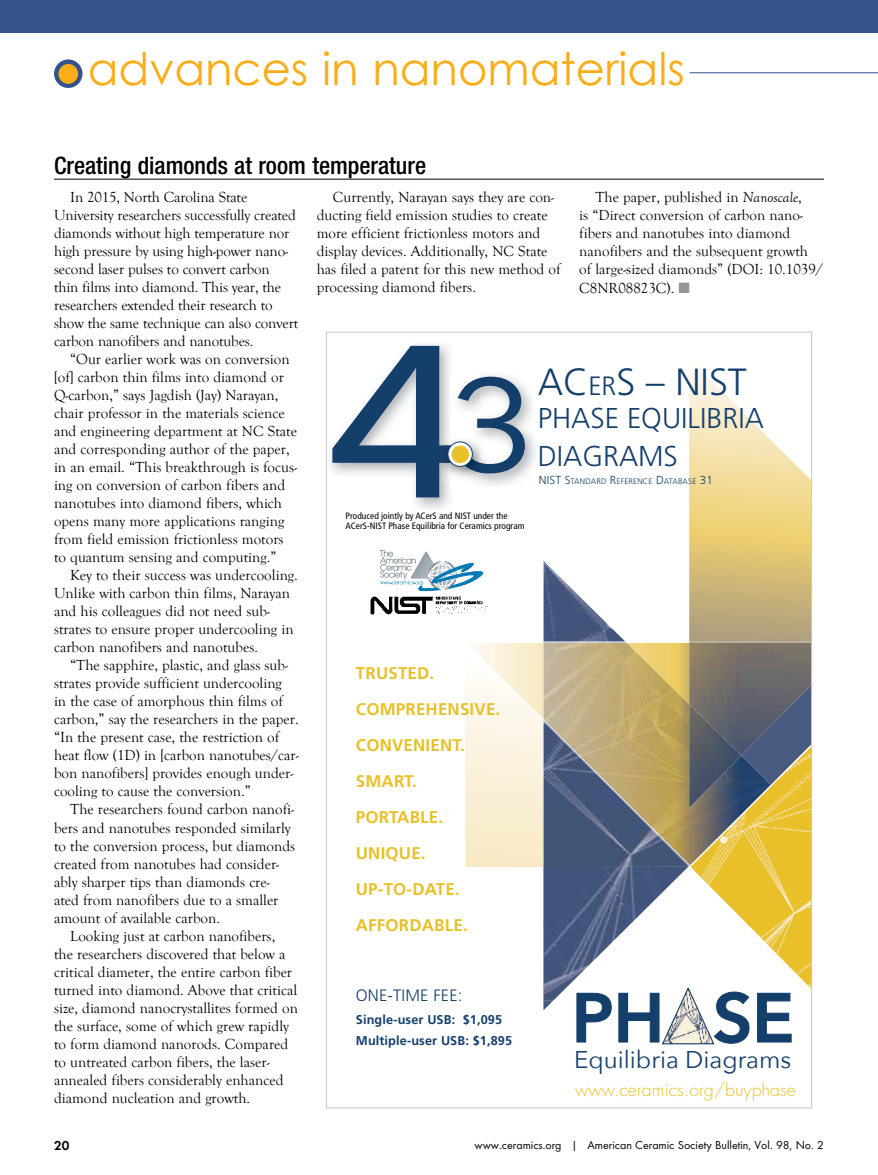
<style>
.page{position:relative;width:878px;height:1175px;background:#fff}
.page>*{position:absolute;margin:0;border:0;box-sizing:border-box;transform-origin:0 0}
.t1{font:45px "Century Gothic";color:#fbad18}
.t2{font:300 37.8px "Frutiger";color:#153f6b}
.t3{font:300 28.65px/38.2px "Frutiger";color:#153f6b}
.t4{font:24.15px "Avenir Next";color:#153f6b}
.t5{font:500 condensed 24px "Helvetica Neue";color:#000}
.t6{font:300 17.7px "Futura";color:#e8c029}
.t7{font:700 16.95px/36px "Frutiger";letter-spacing:.01em;color:#e8c029}
.t8{font:300 16.5px "Frutiger";letter-spacing:.01em;color:#153f6b}
.t9{font:15px/18px "Goudy Old Style T";color:#000}
.t10{font:600 13.5px "Futura T";color:#000}
.t11{font:700 12.75px/20.2px "Frutiger";letter-spacing:.01em;color:#153f6b}
.t12{font:12px "Futura T";color:#000}
.t13{font:condensed 9.15px/10.4px "Frutiger";color:#000}
.t14{font:300 8.1px "Frutiger";letter-spacing:.015em;color:#153f6b}
.s1{font-style:italic}
.s2{color:#939598}
.s3{font-size:26.55px}
.s4{font-size:11.55px}
</style>
<div class="page">
<svg style="left:54px;top:59px;width:29px;height:29px"></svg>
<div style="left:58px;top:64px;width:20px;height:20px;background:#fbad18;border-radius:50%"></div>
<div style="left:0;top:0;width:878px;height:33px;background:#34538b"></div>
<hr style="left:689px;top:72px;width:189px;height:1px;background:#34538b">
<img style="left:543px;top:561px;width:82px;height:80px">
<img style="left:370px;top:596px;width:118px;height:18px">
<svg style="left:380px;top:550px;width:103px;height:41px"></svg>
<svg style="left:465px;top:643px;width:78px;height:224px;background:#f9efd6"></svg>
<svg style="left:465px;top:643px;width:70px;height:70px"></svg>
<img style="left:543px;top:641px;width:146px;height:105px">
<img style="left:689px;top:643px;width:121px;height:102px">
<img style="left:689px;top:704px;width:52px;height:42px">
<svg style="left:689px;top:367px;width:121px;height:276px"></svg>
<img style="left:330px;top:344px;width:120px;height:165px">
<svg style="left:332px;top:346px;width:193px;height:151px"></svg>
<img style="left:454px;top:447px;width:32px;height:26px">
<svg style="left:448px;top:442px;width:24px;height:24px"></svg>
<div style="left:447px;top:441px;width:25px;height:25px;border:1px solid #153f6b;border-radius:50%"></div>
<div style="left:452px;top:446px;width:16px;height:16px;background:#e8c029;border-radius:50%"></div>
<div style="left:452px;top:446px;width:16px;height:17px;border:1px solid #e8c029;border-radius:50%"></div>
<svg style="left:543px;top:746px;width:249px;height:298px"></svg>
<img style="left:690px;top:746px;width:120px;height:242px">
<hr style="left:54px;top:179px;width:770px;height:1px;background:#000">
<h1 class="t1" style="left:88px;top:41px;width:598px">advances in nanomaterials</h1>
<h3 class="t5" style="left:54px;top:151px;width:373px">Creating diamonds at room temperature</h3>
<p class="t9" style="left:54px;top:189px;width:246px;text-indent:16px">In 2015, North Carolina State University researchers successfully created diamonds without high temperature nor high pressure by using high-power nano&shy;second laser pulses to convert carbon<br>thin films into diamond. This year, the researchers extended their research to show the same technique can also convert carbon nanofibers and nanotubes.</p>
<p class="t9" style="left:54px;top:351px;width:244px;text-indent:16px">“Our earlier work was on conversion [of] carbon thin films into diamond or Q-carbon,” says Jagdish (Jay) Narayan, chair professor in the materials science and engineering department at NC State and corresponding author of the paper, in an email. “This breakthrough is focus&shy;ing on conversion of carbon fibers and nanotubes into diamond fibers, which opens many more applications ranging from field emission frictionless motors to quantum sensing and computing.”</p>
<p class="t9" style="left:54px;top:567px;width:245px;text-indent:16px">Key to their success was undercooling.<br>Unlike with carbon thin films, Narayan and his colleagues did not need sub&shy;strates to ensure proper undercooling in carbon nanofibers and nanotubes.</p>
<p class="t9" style="left:54px;top:657px;width:246px;text-indent:16px">“The sapphire, plastic, and glass sub&shy;strates provide sufficient undercooling<br>in the case of amorphous thin films of carbon,” say the researchers in the paper. “In the present case, the restriction of heat flow (1D) in [carbon nanotubes/car&shy;bon nanofibers] provides enough under&shy;cooling to cause the conversion.”</p>
<p class="t9" style="left:54px;top:801px;width:243px;text-indent:16px">The researchers found carbon nanofi&shy;bers and nanotubes responded similarly to the conversion process, but diamonds created from nanotubes had consider&shy;ably sharper tips than diamonds cre&shy;ated from nanofibers due to a smaller amount of available carbon.</p>
<p class="t9" style="left:54px;top:927px;width:245px;text-indent:16px">Looking just at carbon nanofibers, the researchers discovered that below a critical diameter, the entire carbon fiber turned into diamond. Above that critical size, diamond nanocrystallites formed on the surface, some of which grew rapidly to form diamond nanorods. Compared to untreated carbon fibers, the laser&shy;annealed fibers considerably enhanced diamond nucleation and growth.</p>
<p class="t9" style="left:316px;top:189px;width:245px;text-indent:16px">Currently, Narayan says they are con&shy;ducting field emission studies to create more efficient frictionless motors and display devices. Additionally, NC State has filed a patent for this new method of processing diamond fibers.</p>
<p class="t9" style="left:579px;top:189px;width:245px;text-indent:16px">The paper, published in <span class="s1">Nanoscale</span>,<br>is “Direct conversion of carbon nano&shy;fibers and nanotubes into diamond nanofibers and the subsequent growth of large-sized diamonds” (DOI: 10.1039/ C8NR08823C). <span class="s2">■</span></p>
<p class="t13" style="left:345px;top:510px;width:180px">Produced jointly by ACerS and NIST under the<br>ACerS-NIST Phase Equilibria for Ceramics program</p>
<h2 class="t2" style="left:538px;top:360px;width:210px">AC<span class="s3">ER</span>S – NIST</h2>
<h3 class="t3" style="left:538px;top:399px;width:227px">PHASE EQUILIBRIA<br>DIAGRAMS</h3>
<p class="t14" style="left:539px;top:477px;width:175px"><span class="s4">NIST S</span>TANDARD <span class="s4">R</span>EFERENCE <span class="s4">D</span>ATABASE <span class="s4">31</span></p>
<p class="t7" style="left:356px;top:655px;width:146px">TRUSTED.<br>COMPREHENSIVE.<br>CONVENIENT.<br>SMART.<br>PORTABLE.<br>UNIQUE.<br>UP-TO-DATE.<br>AFFORDABLE.</p>
<p class="t8" style="left:356px;top:986px;width:108px">ONE-TIME FEE:</p>
<p class="t11" style="left:356px;top:1009px;width:158px">Single-user USB: $1,095<br>Multiple-user USB: $1,895</p>
<h3 class="t4" style="left:574px;top:1039px;width:218px">Equilibria Diagrams</h3>
<p class="t6" style="left:575px;top:1077px;width:222px">www.ceramics.org/buyphase</p>
<p class="t10" style="left:54px;top:1137px;width:17px">20</p>
<p class="t12" style="left:474px;top:1138px;width:351px">www.ceramics.org | American Ceramic Society Bulletin, Vol. 98, No. 2</p>
</div>
